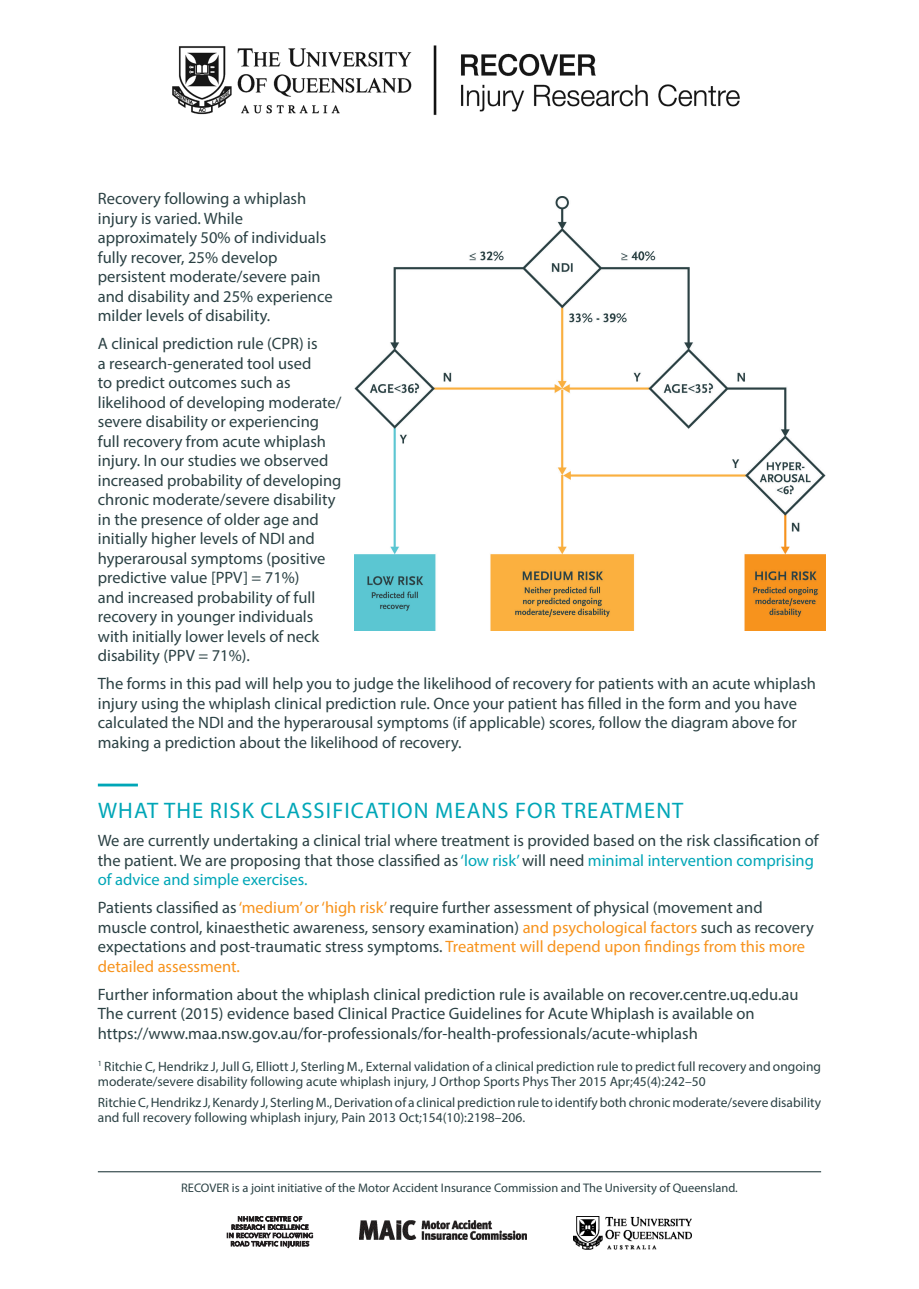
<style>
.page{position:relative;width:919px;height:1289px;background:#fff}
.page>*{position:absolute;margin:0;border:0;box-sizing:border-box;transform-origin:0 0}
.Sub_Header{font:22.5px "Myriad Pro";letter-spacing:.05em;color:#00a6b7}
.Body{font:16.5px/19.5px "Myriad Pro";color:#2b4144}
.Body-2{font:13.5px/15px "Myriad Pro";color:#2b4144}
.t1{font:12.45px "Myriad Pro";color:#2b4144}
.s1{color:#00a6b7}
.s2{color:#f7931d}
</style>
<div class="page">
<hr style="left:98px;top:783px;width:40px;height:3px;background:#00a6b7">
<img style="left:354px;top:197px;width:471px;height:433px">
<hr style="left:98px;top:1171px;width:723px;height:1px;background:#2b4144">
<img style="left:573px;top:1216px;width:118px;height:33px">
<img style="left:360px;top:1220px;width:166px;height:19px">
<svg style="left:227px;top:1216px;width:86px;height:31px"></svg>
<img style="left:172px;top:45px;width:568px;height:70px">
<p class="Body" style="left:98px;top:189px;width:236px">Recovery following a whiplash injury is varied. While approximately 50% of individuals fully recover, 25% develop persistent moderate/severe pain and disability and 25% experience milder levels of disability.</p>
<p class="Body" style="left:98px;top:334px;width:245px">A clinical prediction rule (CPR) is<br>a research-generated tool used<br>to predict outcomes such as likelihood of developing moderate/ severe disability or experiencing full recovery from acute whiplash injury. In our studies we observed increased probability of developing chronic moderate/severe disability in the presence of older age and initially higher levels of NDI and hyperarousal symptoms (positive predictive value [PPV] = 71%)<br>and increased probability of full recovery in younger individuals with initially lower levels of neck disability (PPV = 71%).</p>
<p class="Body" style="left:98px;top:674px;width:719px">The forms in this pad will help you to judge the likelihood of recovery for patients with an acute whiplash injury using the whiplash clinical prediction rule. Once your patient has filled in the form and you have calculated the NDI and the hyperarousal symptoms (if applicable) scores, follow the diagram above for making a prediction about the likelihood of recovery.</p>
<p class="Sub_Header" style="left:98px;top:796px;width:587px">WHAT THE RISK CLASSIFICATION MEANS FOR TREATMENT</p>
<p class="Body" style="left:98px;top:830px;width:722px">We are currently undertaking a clinical trial where treatment is provided based on the risk classification of the patient. We are proposing that those classified as<span class="s1">‘low risk’</span> will need <span class="s1">minimal intervention comprising of advice and simple exercises.</span></p>
<p class="Body" style="left:98px;top:897px;width:717px">Patients classified as <span class="s2">‘medium’ or ‘high risk’</span> require further assessment of physical (movement and muscle control, kinaesthetic awareness, sensory examination) <span class="s2">and psychological factors</span> such as recovery expectations and post-traumatic stress symptoms. <span class="s2">Treatment will depend upon findings from this more detailed assessment.</span></p>
<p class="Body" style="left:98px;top:984px;width:702px">Further information about the whiplash clinical prediction rule is available on recover.centre.uq.edu.au<br>The current (2015) evidence based Clinical Practice Guidelines for Acute Whiplash is available on https://www.maa.nsw.gov.au/for-professionals/for-health-professionals/acute-whiplash</p>
<p class="Body-2" style="left:98px;top:1058px;width:724px"><sup>1</sup> Ritchie C, Hendrikz J, Jull G, Elliott J, Sterling M., External validation of a clinical prediction rule to predict full recovery and ongoing moderate/severe disability following acute whiplash injury, J Orthop Sports Phys Ther 2015 Apr;45(4):242–50</p>
<p class="Body-2" style="left:98px;top:1094px;width:724px">Ritchie C, Hendrikz J, Kenardy J, Sterling M., Derivation of a clinical prediction rule to identify both chronic moderate/severe disability and full recovery following whiplash injury, Pain 2013 Oct;154(10):2198–206.</p>
<p class="t1" style="left:181px;top:1180px;width:558px">RECOVER is a joint initiative of the Motor Accident Insurance Commission and The University of Queensland.</p>
</div>
